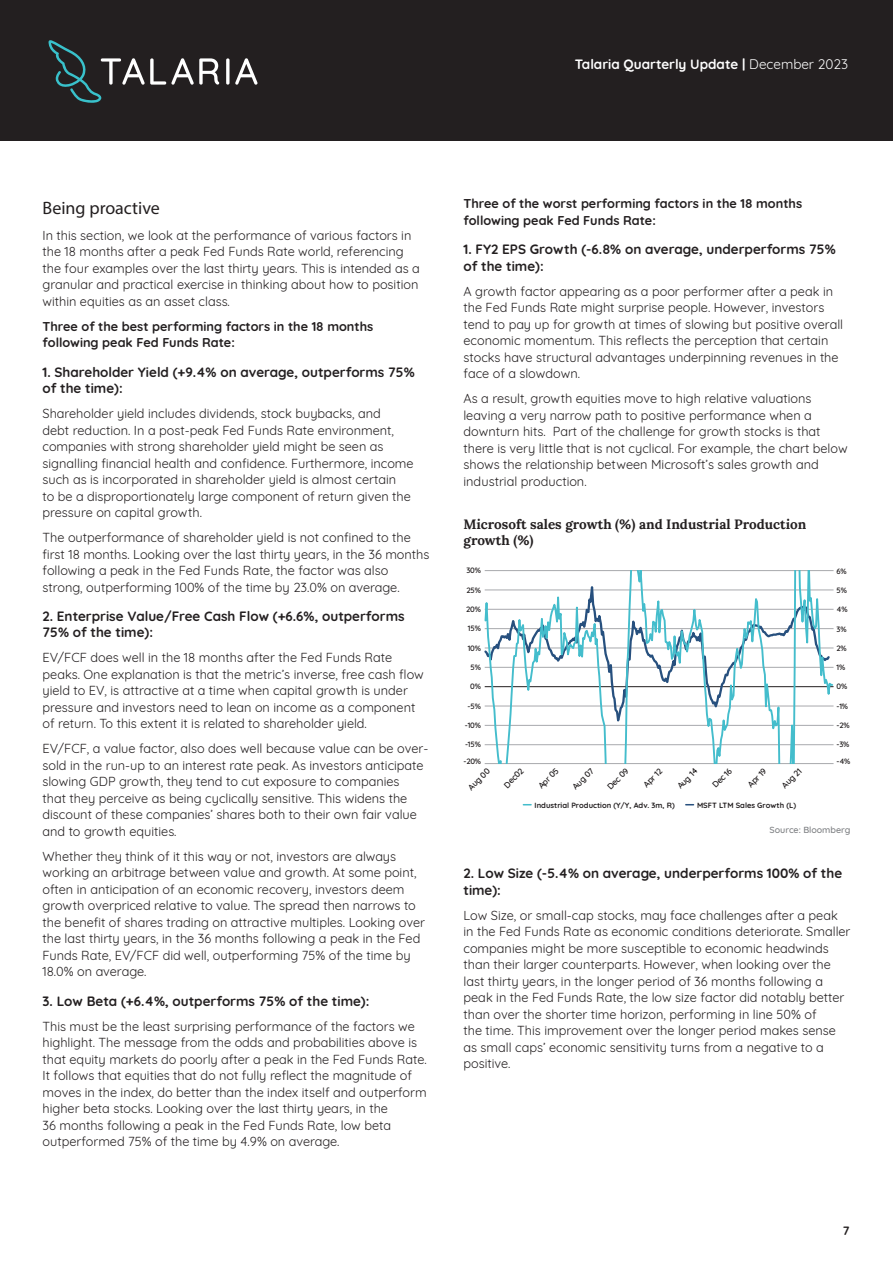
<style>
.page{position:relative;width:893px;height:1263px;background:#fff}
.page>*{position:absolute;margin:0;border:0;box-sizing:border-box;transform-origin:0 0}
.Heading_2{font:18px "Myriad Pro";color:#231f20}
.Heading_3{font:700 13.5px/16.5px "Quicksand";color:#231f20}
.Chart_Header{font:700 13.5px/16.2px "Lora";color:#231f20}
.t1{font:700 13.5px "Quicksand";color:#fff}
.Body{font:12.75px/16.5px "Quicksand";color:#231f20}
.Body-2{font:700 12.75px/16.5px "Quicksand";color:#231f20}
.t2{font:700 12px "Quicksand";color:#231f20}
.Footnote{font:500 9px "Quicksand";color:#808285}
.t3{font:600 8.4px "Quicksand";color:#231f20}
.t4{font:600 7.8px "Quicksand";letter-spacing:-.025em;color:#231f20}
.t5{font:700 7.65px "Quicksand";color:#231f20}
.s1{font-weight:400}
</style>
<div class="page">
<div style="left:0;top:0;width:893px;height:141px;background:#231f20"></div>
<svg style="left:226px;top:58px;width:3px;height:27px"></svg>
<svg style="left:235px;top:58px;width:22px;height:27px"></svg>
<svg style="left:48px;top:40px;width:171px;height:63px"></svg>
<hr style="left:485px;top:570px;width:348px;height:1px;background:#a8a9ad">
<hr style="left:485px;top:763px;width:348px;height:1px;background:#a8a9ad">
<svg style="left:485px;top:571px;width:348px;height:192px"></svg>
<p class="t1" style="left:575px;top:53px;width:275px">Talaria Quarterly Update | <span class="s1">December 2023</span></p>
<p class="Heading_2" style="left:43px;top:197px;width:119px">Being proactive</p>
<p class="Body" style="left:43px;top:226px;width:379px">In this section, we look at the performance of various factors in the 18 months after a peak Fed Funds Rate world, referencing the four examples over the last thirty years. This is intended as a granular and practical exercise in thinking about how to position within equities as an asset class.</p>
<p class="Body-2" style="left:43px;top:317px;width:332px">Three of the best performing factors in the 18 months following peak Fed Funds Rate:</p>
<p class="Heading_3" style="left:43px;top:362px;width:374px">1. Shareholder Yield (+9.4% on average, outperforms 75% of the time):</p>
<p class="Body" style="left:43px;top:404px;width:373px">Shareholder yield includes dividends, stock buybacks, and<br>debt reduction. In a post-peak Fed Funds Rate environment, companies with strong shareholder yield might be seen as signalling financial health and confidence. Furthermore, income such as is incorporated in shareholder yield is almost certain<br>to be a disproportionately large component of return given the pressure on capital growth.</p>
<p class="Body" style="left:43px;top:528px;width:388px">The outperformance of shareholder yield is not confined to the first 18 months. Looking over the last thirty years, in the 36 months following a peak in the Fed Funds Rate, the factor was also strong, outperforming 100% of the time by 23.0% on average.</p>
<p class="Heading_3" style="left:43px;top:607px;width:364px">2. Enterprise Value/Free Cash Flow (+6.6%, outperforms<br>75% of the time):</p>
<p class="Body" style="left:43px;top:648px;width:383px">EV/FCF does well in the 18 months after the Fed Funds Rate peaks. One explanation is that the metric’s inverse, free cash flow yield to EV, is attractive at a time when capital growth is under pressure and investors need to lean on income as a component of return. To this extent it is related to shareholder yield.</p>
<p class="Body" style="left:43px;top:739px;width:387px">EV/FCF, a value factor, also does well because value can be over&shy;sold in the run-up to an interest rate peak. As investors anticipate slowing GDP growth, they tend to cut exposure to companies<br>that they perceive as being cyclically sensitive. This widens the discount of these companies’ shares both to their own fair value and to growth equities.</p>
<p class="Body" style="left:43px;top:847px;width:384px">Whether they think of it this way or not, investors are always working an arbitrage between value and growth. At some point, often in anticipation of an economic recovery, investors deem growth overpriced relative to value. The spread then narrows to the benefit of shares trading on attractive multiples. Looking over the last thirty years, in the 36 months following a peak in the Fed Funds Rate, EV/FCF did well, outperforming 75% of the time by 18.0% on average.</p>
<p class="Heading_3" style="left:43px;top:991px;width:328px">3. Low Beta (+6.4%, outperforms 75% of the time):</p>
<p class="Body" style="left:43px;top:1016px;width:386px">This must be the least surprising performance of the factors we highlight. The message from the odds and probabilities above is that equity markets do poorly after a peak in the Fed Funds Rate.<br>It follows that equities that do not fully reflect the magnitude of moves in the index, do better than the index itself and outperform higher beta stocks. Looking over the last thirty years, in the<br>36 months following a peak in the Fed Funds Rate, low beta outperformed 75% of the time by 4.9% on average.</p>
<p class="Body-2" style="left:463px;top:194px;width:340px">Three of the worst performing factors in the 18 months following peak Fed Funds Rate:</p>
<p class="Heading_3" style="left:463px;top:240px;width:374px">1. FY2 EPS Growth (-6.8% on average, underperforms 75% of the time):</p>
<p class="Body" style="left:463px;top:282px;width:381px">A growth factor appearing as a poor performer after a peak in the Fed Funds Rate might surprise people. However, investors tend to pay up for growth at times of slowing but positive overall economic momentum. This reflects the perception that certain stocks have structural advantages underpinning revenues in the face of a slowdown.</p>
<p class="Body" style="left:463px;top:389px;width:386px">As a result, growth equities move to high relative valuations leaving a very narrow path to positive performance when a downturn hits. Part of the challenge for growth stocks is that there is very little that is not cyclical. For example, the chart below shows the relationship between Microsoft’s sales growth and industrial production.</p>
<p class="Chart_Header" style="left:463px;top:516px;width:344px">Microsoft sales growth (%) and Industrial Production growth (%)</p>
<p class="t4" style="left:466px;top:564px;width:16px">30%</p>
<p class="t4" style="left:466px;top:584px;width:16px">25%</p>
<p class="t4" style="left:466px;top:603px;width:16px">20%</p>
<p class="t4" style="left:468px;top:622px;width:14px">15%</p>
<p class="t4" style="left:468px;top:642px;width:15px">10%</p>
<p class="t4" style="left:470px;top:661px;width:12px">5%</p>
<p class="t4" style="left:470px;top:680px;width:12px">0%</p>
<p class="t4" style="left:465px;top:719px;width:18px">-10%</p>
<p class="t4" style="left:465px;top:738px;width:17px">-15%</p>
<p class="t4" style="left:468px;top:700px;width:15px">-5%</p>
<p class="t4" style="left:836px;top:565px;width:12px">6%</p>
<p class="t4" style="left:836px;top:584px;width:12px">5%</p>
<p class="t4" style="left:836px;top:603px;width:13px">4%</p>
<p class="t4" style="left:836px;top:623px;width:12px">3%</p>
<p class="t4" style="left:836px;top:642px;width:12px">2%</p>
<p class="t4" style="left:836px;top:661px;width:10px">1%</p>
<p class="t4" style="left:836px;top:680px;width:12px">0%</p>
<p class="t4" style="left:836px;top:700px;width:13px">-1%</p>
<p class="t4" style="left:836px;top:719px;width:15px">-2%</p>
<p class="t4" style="left:836px;top:738px;width:14px">-3%</p>
<p class="t4" style="left:463px;top:755px;width:19px">-20%</p>
<p class="t4" style="left:836px;top:755px;width:15px">-4%</p>
<p class="t3" style="left:465px;top:784px;width:29px;rotate:-45deg">Aug 00</p>
<p class="t3" style="left:501px;top:782px;width:25px;rotate:-45deg">Dec02</p>
<p class="t3" style="left:535px;top:783px;width:27px;rotate:-45deg">Apr 05</p>
<p class="t3" style="left:569px;top:784px;width:28px;rotate:-45deg">Aug 07</p>
<p class="t3" style="left:604px;top:783px;width:28px;rotate:-45deg">Dec 09</p>
<p class="t3" style="left:640px;top:781px;width:24px;rotate:-45deg">Apr 12</p>
<p class="t3" style="left:674px;top:783px;width:27px;rotate:-45deg">Aug 14</p>
<p class="t3" style="left:709px;top:782px;width:25px;rotate:-45deg">Dec 16</p>
<p class="t3" style="left:744px;top:781px;width:24px;rotate:-45deg">Apr 19</p>
<p class="t3" style="left:778px;top:782px;width:26px;rotate:-45deg">Aug 21</p>
<p class="t5" style="left:535px;top:799px;width:142px">Industrial Production (Y/Y, Adv. 3m, R)</p>
<p class="t5" style="left:697px;top:799px;width:101px">MSFT LTM Sales Growth (L)</p>
<p class="Footnote" style="left:769px;top:823px;width:82px">Source: Bloomberg</p>
<p class="Heading_3" style="left:463px;top:864px;width:380px">2. Low Size (-5.4% on average, underperforms 100% of the time):</p>
<p class="Body" style="left:463px;top:905px;width:388px">Low Size, or small-cap stocks, may face challenges after a peak in the Fed Funds Rate as economic conditions deteriorate. Smaller companies might be more susceptible to economic headwinds than their larger counterparts. However, when looking over the last thirty years, in the longer period of 36 months following a peak in the Fed Funds Rate, the low size factor did notably better than over the shorter time horizon, performing in line 50% of<br>the time. This improvement over the longer period makes sense as small caps’ economic sensitivity turns from a negative to a positive.</p>
<p class="t2" style="left:843px;top:1221px;width:8px">7</p>
</div>
